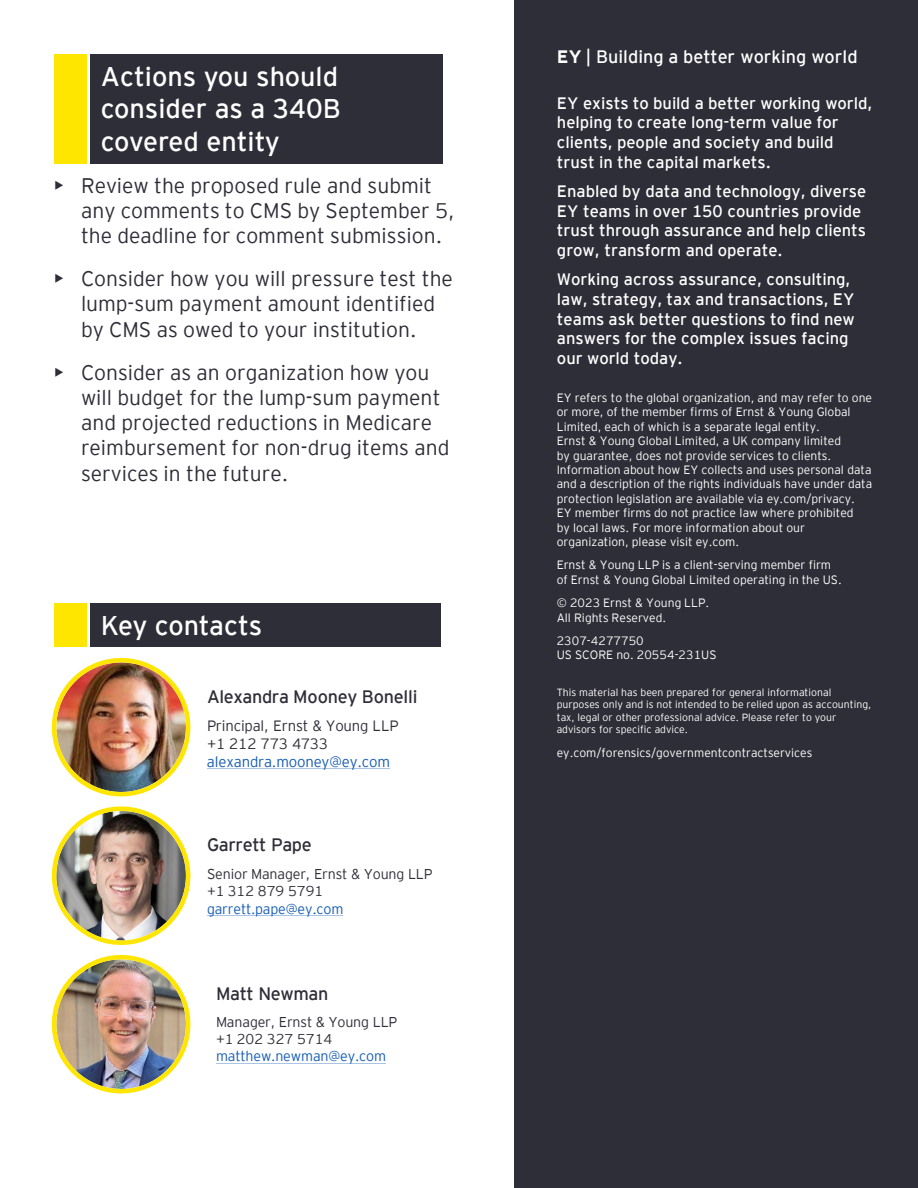
<style>
.page{position:relative;width:918px;height:1188px;background:#fff}
.page>*{position:absolute;margin:0;border:0;box-sizing:border-box;transform-origin:0 0}
.t1{font:300 27px/32.4px "EY Interstate";letter-spacing:-.005em;color:#fff;text-align:justify}
.t2{font:300 21px/25.2px "EY Interstate";color:#2e2e38}
.t3{font:300 18px "EY Interstate";letter-spacing:-.02em;color:#2e2e38}
.t4{font:18px "EY Interstate";color:#fff}
.t5{font:16.5px/19.8px "EY Interstate";letter-spacing:-.005em;color:#fff}
.t6{font:300 15px/18px "EY Interstate";letter-spacing:-.01em;color:#2e2e38}
.t7{font:300 14.25px/17.1px "EY Interstate";letter-spacing:-.01em;color:#2e2e38}
.t8{font:300 12px/14.4px "EY Interstate";color:#fff}
.t9{font:300 10.5px/12.6px "EY Interstate";color:#fff}
.s1{font-weight:400}
.s2{color:#155cb4}
.s3{font-weight:700}
</style>
<div class="page">
<div style="left:90px;top:54px;width:352px;height:109px;background:#2e2e38"></div>
<div style="left:54px;top:54px;width:32px;height:109px;background:#ffe600"></div>
<div style="left:90px;top:603px;width:351px;height:44px;background:#2e2e38"></div>
<div style="left:54px;top:603px;width:32px;height:44px;background:#ffe600"></div>
<svg style="left:207px;top:915px;width:136px;height:1px"></svg>
<img style="left:51px;top:657px;width:140px;height:437px">
<svg style="left:216px;top:1063px;width:170px;height:1px"></svg>
<div style="left:514px;top:0;width:404px;height:1188px;background:#2e2e38"></div>
<p class="t1" style="left:101px;top:58px;width:242px">Actions you should consider as a 340B covered entity</p>
<p class="t2" style="left:81px;top:171px;width:375px;text-indent:-27px"><span class="s1">•</span> Review the proposed rule and submit any comments to CMS by September 5, the deadline for comment submission.</p>
<p class="t2" style="left:54px;top:265px;width:400px;text-align:center"><span class="s1">•</span> Consider how you will pressure test the lump-sum payment amount identified<br>by CMS as owed to your institution.</p>
<p class="t2" style="left:81px;top:359px;width:370px;text-indent:-27px"><span class="s1">•</span> Consider as an organization how you will budget for the lump-sum payment and projected reductions in Medicare reimbursement for non-drug items and services in the future.</p>
<p class="t1" style="left:101px;top:607px;width:163px">Key contacts</p>
<p class="t3" style="left:207px;top:684px;width:212px">Alexandra Mooney Bonelli</p>
<p class="t6" style="left:207px;top:716px;width:193px">Principal, Ernst &amp; Young LLP +1 212 773 4733 <span class="s2">alexandra.mooney@ey.com</span></p>
<p class="t3" style="left:207px;top:832px;width:106px">Garrett Pape</p>
<p class="t7" style="left:207px;top:865px;width:227px">Senior Manager, Ernst &amp; Young LLP +1 312 879 5791 <span class="s2">garrett.pape@ey.com</span></p>
<p class="t3" style="left:216px;top:981px;width:114px">Matt Newman</p>
<p class="t7" style="left:216px;top:1013px;width:183px">Manager, Ernst &amp; Young LLP +1 202 327 5714 <span class="s2">matthew.newman@ey.com</span></p>
<p class="t4" style="left:557px;top:44px;width:302px"><span class="s3">EY</span> | Building a better working world</p>
<p class="t5" style="left:557px;top:92px;width:317px">EY exists to build a better working world, helping to create long-term value for clients, people and society and build trust in the capital markets.</p>
<p class="t5" style="left:557px;top:180px;width:311px">Enabled by data and technology, diverse EY teams in over 150 countries provide trust through assurance and help clients grow, transform and operate.</p>
<p class="t5" style="left:557px;top:268px;width:299px">Working across assurance, consulting, law, strategy, tax and transactions, EY teams ask better questions to find new answers for the complex issues facing our world today.</p>
<p class="t8" style="left:557px;top:390px;width:317px">EY refers to the global organization, and may refer to one or more, of the member firms of Ernst &amp; Young Global Limited, each of which is a separate legal entity.<br>Ernst &amp; Young Global Limited, a UK company limited<br>by guarantee, does not provide services to clients.<br>Information about how EY collects and uses personal data and a description of the rights individuals have under data protection legislation are available via ey.com/privacy.<br>EY member firms do not practice law where prohibited<br>by local laws. For more information about our organization, please visit ey.com.</p>
<p class="t8" style="left:557px;top:557px;width:287px">Ernst &amp; Young LLP is a client-serving member firm of Ernst &amp; Young Global Limited operating in the US.</p>
<p class="t8" style="left:557px;top:595px;width:154px">© 2023 Ernst &amp; Young LLP.<br>All Rights Reserved.</p>
<p class="t8" style="left:557px;top:633px;width:161px">2307-4277750<br>US SCORE no. 20554-231US</p>
<p class="t9" style="left:557px;top:685px;width:316px">This material has been prepared for general informational purposes only and is not intended to be relied upon as accounting, tax, legal or other professional advice. Please refer to your advisors for specific advice.</p>
<p class="t8" style="left:557px;top:744px;width:257px">ey.com/forensics/governmentcontractservices</p>
</div>
